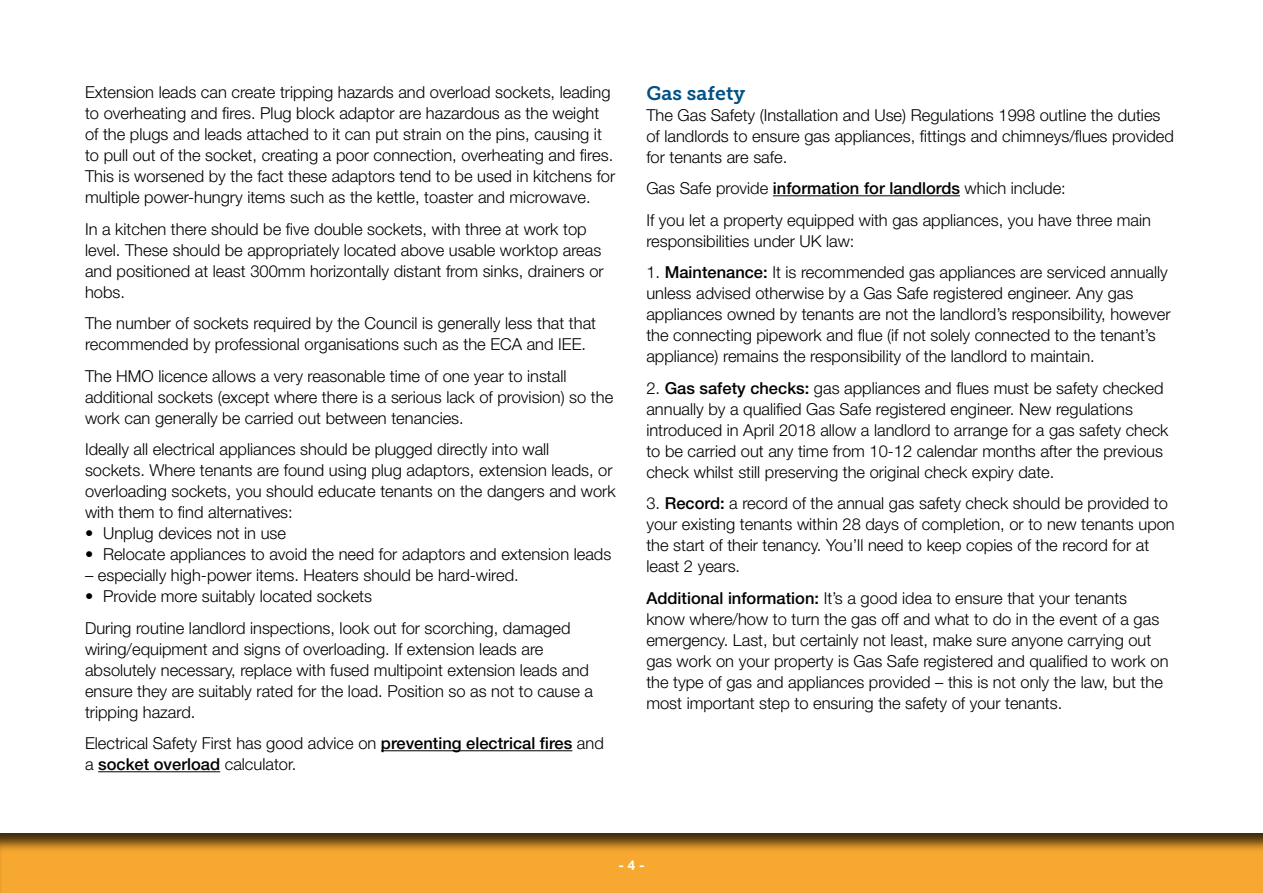
<style>
.page{position:relative;width:1263px;height:893px;background:#fff}
.page>*{position:absolute;margin:0;border:0;box-sizing:border-box;transform-origin:0 0}
.t1{font:19.5px "Museo Slab 700";color:#005187}
.t2{font:300 16.5px/21px "Helvetica Neue";color:#000}
.t3{font:700 13.5px "Helvetica Neue";color:#fff}
.s1{font-weight:500}
</style>
<div class="page">
<div style="left:0;top:822px;width:1263px;height:71px;background:#000;opacity:.75"></div>
<hr style="left:381px;top:750px;width:191px;height:1px;background:#000">
<hr style="left:98px;top:771px;width:122px;height:1px;background:#000">
<hr style="left:773px;top:195px;width:187px;height:1px;background:#000">
<p class="t2" style="left:85px;top:81px;width:532px">Extension leads can create tripping hazards and overload sockets, leading to overheating and fires. Plug block adaptor are hazardous as the weight of the plugs and leads attached to it can put strain on the pins, causing it to pull out of the socket, creating a poor connection, overheating and fires.<br>This is worsened by the fact these adaptors tend to be used in kitchens for multiple power-hungry items such as the kettle, toaster and microwave.</p>
<p class="t2" style="left:85px;top:218px;width:520px">In a kitchen there should be five double sockets, with three at work top level. These should be appropriately located above usable worktop areas and positioned at least 300mm horizontally distant from sinks, drainers or hobs.</p>
<p class="t2" style="left:85px;top:312px;width:513px">The number of sockets required by the Council is generally less that that recommended by professional organisations such as the ECA and IEE.</p>
<p class="t2" style="left:85px;top:365px;width:530px">The HMO licence allows a very reasonable time of one year to install additional sockets (except where there is a serious lack of provision) so the work can generally be carried out between tenancies.</p>
<p class="t2" style="left:85px;top:438px;width:532px">Ideally all electrical appliances should be plugged directly into wall<br>sockets. Where tenants are found using plug adaptors, extension leads, or overloading sockets, you should educate tenants on the dangers and work with them to find alternatives:</p>
<p class="t2" style="left:85px;top:522px;width:203px">• Unplug devices not in use</p>
<p class="t2" style="left:85px;top:543px;width:528px">• Relocate appliances to avoid the need for adaptors and extension leads</p>
<p class="t2" style="left:85px;top:564px;width:432px">– especially high-power items. Heaters should be hard-wired.</p>
<p class="t2" style="left:85px;top:580px;width:487px;line-height:31.5px">• Provide more suitably located sockets<br>During routine landlord inspections, look out for scorching, damaged</p>
<p class="t2" style="left:85px;top:638px;width:509px">wiring/equipment and signs of overloading. If extension leads are absolutely necessary, replace with fused multipoint extension leads and ensure they are suitably rated for the load. Position so as not to cause a tripping hazard.</p>
<p class="t2" style="left:85px;top:732px;width:520px">Electrical Safety First has good advice on <span class="s1">preventing electrical fires</span> and a <span class="s1">socket overload</span> calculator.</p>
<p class="t1" style="left:646px;top:82px;width:100px">Gas safety</p>
<p class="t2" style="left:646px;top:104px;width:529px">The Gas Safety (Installation and Use) Regulations 1998 outline the duties of landlords to ensure gas appliances, fittings and chimneys/flues provided for tenants are safe.</p>
<p class="t2" style="left:646px;top:172px;width:506px;line-height:31.5px">Gas Safe provide <span class="s1">information for landlords</span> which include:<br>If you let a property equipped with gas appliances, you have three main</p>
<p class="t2" style="left:646px;top:230px;width:210px">responsibilities under UK law:</p>
<p class="t2" style="left:646px;top:261px;width:526px">1. <span class="s1">Maintenance:</span> It is recommended gas appliances are serviced annually unless advised otherwise by a Gas Safe registered engineer. Any gas appliances owned by tenants are not the landlord’s responsibility, however the connecting pipework and flue (if not solely connected to the tenant’s appliance) remains the responsibility of the landlord to maintain.</p>
<p class="t2" style="left:646px;top:377px;width:524px">2. <span class="s1">Gas safety checks:</span> gas appliances and flues must be safety checked annually by a qualified Gas Safe registered engineer. New regulations introduced in April 2018 allow a landlord to arrange for a gas safety check to be carried out any time from 10-12 calendar months after the previous check whilst still preserving the original check expiry date.</p>
<p class="t2" style="left:646px;top:492px;width:530px">3. <span class="s1">Record:</span> a record of the annual gas safety check should be provided to your existing tenants within 28 days of completion, or to new tenants upon the start of their tenancy. You’ll need to keep copies of the record for at least 2 years.</p>
<p class="t2" style="left:646px;top:587px;width:524px"><span class="s1">Additional information:</span> It’s a good idea to ensure that your tenants know where/how to turn the gas off and what to do in the event of a gas emergency. Last, but certainly not least, make sure anyone carrying out gas work on your property is Gas Safe registered and qualified to work on the type of gas and appliances provided – this is not only the law, but the most important step to ensuring the safety of your tenants.</p>
<p class="t3" style="left:618px;top:857px;width:28px">- 4 -</p>
</div>
